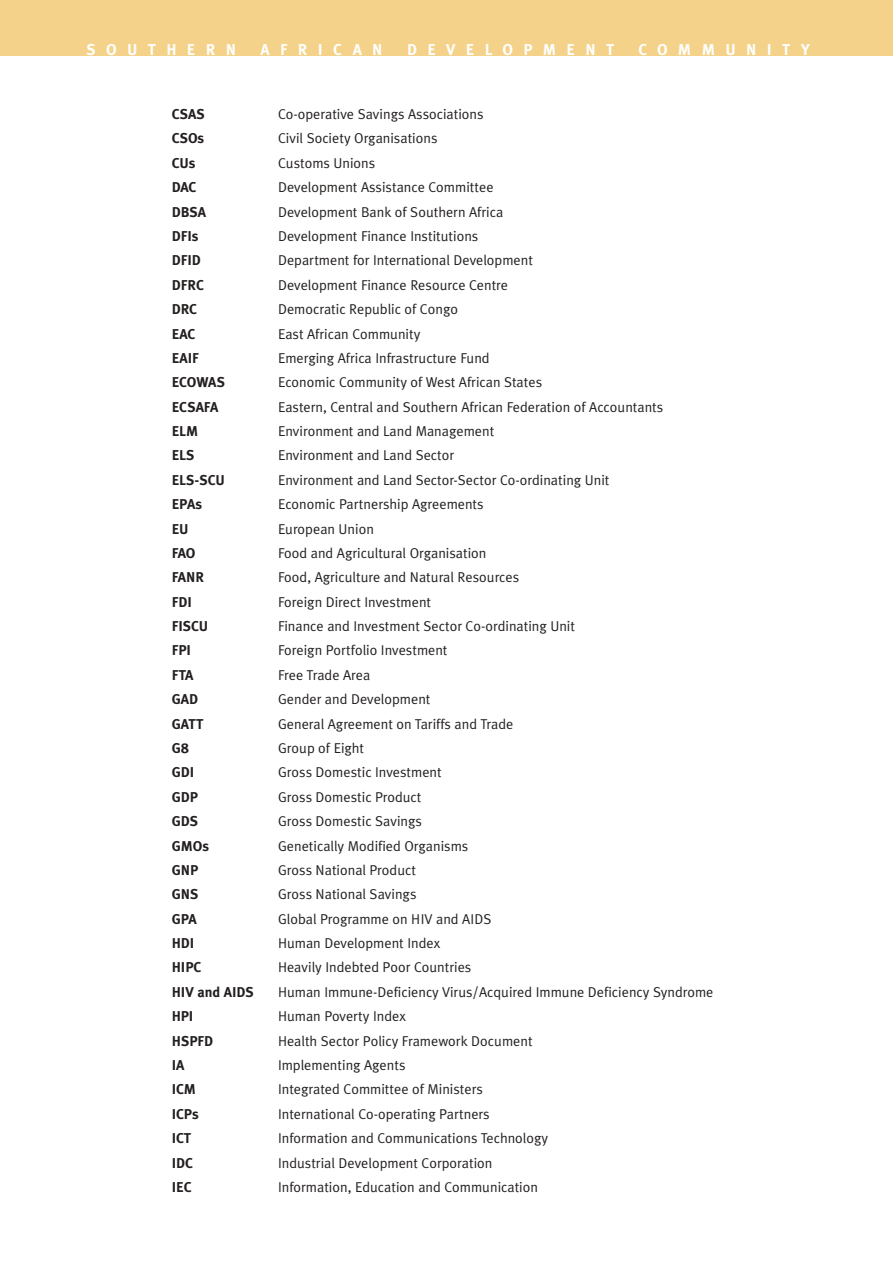
<style>
.page{position:relative;width:893px;height:1262px;background:#fff}
.page>*{position:absolute;margin:0;border:0;box-sizing:border-box;transform-origin:0 0}
.t1{font:15.75px "Meta Plus Bold Caps";letter-spacing:.66em;color:#fff}
.t2{font:14.25px "Meta Plus Normal";color:#231f1f}
.t3{font:700 14.25px "Meta Plus";color:#231f1f}
</style>
<div class="page">
<div style="left:0;top:0;width:892px;height:55px;background:#f4d28a"></div>
<p class="t1" style="left:87px;top:41px;width:151px">SOUTHERN</p>
<p class="t1" style="left:260px;top:41px;width:123px">AFRICAN</p>
<p class="t1" style="left:407px;top:41px;width:209px">DEVELOPMENT</p>
<p class="t1" style="left:638px;top:41px;width:173px">COMMUNITY</p>
<p class="t3" style="left:172px;top:109px;width:35px">CSAS</p>
<p class="t2" style="left:278px;top:109px;width:207px">Co-operative Savings Associations</p>
<p class="t3" style="left:172px;top:133px;width:34px">CSOs</p>
<p class="t2" style="left:278px;top:133px;width:161px">Civil Society Organisations</p>
<p class="t3" style="left:172px;top:158px;width:25px">CUs</p>
<p class="t2" style="left:278px;top:158px;width:99px">Customs Unions</p>
<p class="t3" style="left:172px;top:182px;width:26px">DAC</p>
<p class="t2" style="left:278px;top:182px;width:217px">Development Assistance Committee</p>
<p class="t3" style="left:172px;top:207px;width:36px">DBSA</p>
<p class="t2" style="left:278px;top:206px;width:227px">Development Bank of Southern Africa</p>
<p class="t3" style="left:172px;top:231px;width:28px">DFIs</p>
<p class="t2" style="left:278px;top:231px;width:202px">Development Finance Institutions</p>
<p class="t3" style="left:172px;top:255px;width:31px">DFID</p>
<p class="t2" style="left:278px;top:255px;width:256px">Department for International Development</p>
<p class="t3" style="left:172px;top:280px;width:34px">DFRC</p>
<p class="t2" style="left:278px;top:279px;width:232px">Development Finance Resource Centre</p>
<p class="t3" style="left:172px;top:304px;width:27px">DRC</p>
<p class="t2" style="left:278px;top:304px;width:181px">Democratic Republic of Congo</p>
<p class="t3" style="left:172px;top:328px;width:25px">EAC</p>
<p class="t2" style="left:278px;top:328px;width:144px">East African Community</p>
<p class="t3" style="left:172px;top:353px;width:29px">EAIF</p>
<p class="t2" style="left:278px;top:353px;width:213px">Emerging Africa Infrastructure Fund</p>
<p class="t3" style="left:172px;top:377px;width:55px">ECOWAS</p>
<p class="t2" style="left:278px;top:377px;width:265px">Economic Community of West African States</p>
<p class="t3" style="left:172px;top:402px;width:48px">ECSAFA</p>
<p class="t2" style="left:278px;top:401px;width:387px">Eastern, Central and Southern African Federation of Accountants</p>
<p class="t3" style="left:172px;top:426px;width:28px">ELM</p>
<p class="t2" style="left:278px;top:426px;width:218px">Environment and Land Management</p>
<p class="t3" style="left:172px;top:450px;width:24px">ELS</p>
<p class="t2" style="left:278px;top:450px;width:178px">Environment and Land Sector</p>
<p class="t3" style="left:172px;top:475px;width:55px">ELS-SCU</p>
<p class="t2" style="left:278px;top:474px;width:333px">Environment and Land Sector-Sector Co-ordinating Unit</p>
<p class="t3" style="left:172px;top:499px;width:32px">EPAs</p>
<p class="t2" style="left:278px;top:499px;width:207px">Economic Partnership Agreements</p>
<p class="t3" style="left:172px;top:523px;width:19px">EU</p>
<p class="t2" style="left:278px;top:523px;width:97px">European Union</p>
<p class="t3" style="left:172px;top:548px;width:25px">FAO</p>
<p class="t2" style="left:278px;top:548px;width:210px">Food and Agricultural Organisation</p>
<p class="t3" style="left:172px;top:572px;width:34px">FANR</p>
<p class="t2" style="left:278px;top:572px;width:243px">Food, Agriculture and Natural Resources</p>
<p class="t3" style="left:172px;top:597px;width:22px">FDI</p>
<p class="t2" style="left:278px;top:596px;width:155px">Foreign Direct Investment</p>
<p class="t3" style="left:172px;top:621px;width:38px">FISCU</p>
<p class="t2" style="left:278px;top:621px;width:298px">Finance and Investment Sector Co-ordinating Unit</p>
<p class="t3" style="left:172px;top:645px;width:21px">FPI</p>
<p class="t2" style="left:278px;top:645px;width:171px">Foreign Portfolio Investment</p>
<p class="t3" style="left:172px;top:670px;width:23px">FTA</p>
<p class="t2" style="left:278px;top:669px;width:94px">Free Trade Area</p>
<p class="t3" style="left:172px;top:694px;width:28px">GAD</p>
<p class="t2" style="left:278px;top:694px;width:154px">Gender and Development</p>
<p class="t3" style="left:172px;top:718px;width:33px">GATT</p>
<p class="t2" style="left:278px;top:718px;width:237px">General Agreement on Tariffs and Trade</p>
<p class="t3" style="left:172px;top:743px;width:19px">G8</p>
<p class="t2" style="left:278px;top:743px;width:88px">Group of Eight</p>
<p class="t3" style="left:172px;top:767px;width:24px">GDI</p>
<p class="t2" style="left:278px;top:767px;width:165px">Gross Domestic Investment</p>
<p class="t3" style="left:172px;top:792px;width:28px">GDP</p>
<p class="t2" style="left:278px;top:791px;width:145px">Gross Domestic Product</p>
<p class="t3" style="left:172px;top:816px;width:28px">GDS</p>
<p class="t2" style="left:278px;top:816px;width:145px">Gross Domestic Savings</p>
<p class="t3" style="left:172px;top:840px;width:39px">GMOs</p>
<p class="t2" style="left:278px;top:840px;width:192px">Genetically Modified Organisms</p>
<p class="t3" style="left:172px;top:865px;width:28px">GNP</p>
<p class="t2" style="left:278px;top:864px;width:139px">Gross National Product</p>
<p class="t3" style="left:172px;top:889px;width:28px">GNS</p>
<p class="t2" style="left:278px;top:889px;width:140px">Gross National Savings</p>
<p class="t3" style="left:172px;top:913px;width:27px">GPA</p>
<p class="t2" style="left:278px;top:913px;width:215px">Global Programme on HIV and AIDS</p>
<p class="t3" style="left:172px;top:938px;width:24px">HDI</p>
<p class="t2" style="left:278px;top:938px;width:163px">Human Development Index</p>
<p class="t3" style="left:172px;top:962px;width:31px">HIPC</p>
<p class="t2" style="left:278px;top:962px;width:195px">Heavily Indebted Poor Countries</p>
<p class="t3" style="left:172px;top:987px;width:84px">HIV and AIDS</p>
<p class="t2" style="left:278px;top:986px;width:437px">Human Immune-Deficiency Virus/Acquired Immune Deficiency Syndrome</p>
<p class="t3" style="left:172px;top:1011px;width:23px">HPI</p>
<p class="t2" style="left:278px;top:1011px;width:129px">Human Poverty Index</p>
<p class="t3" style="left:172px;top:1035px;width:43px">HSPFD</p>
<p class="t2" style="left:278px;top:1035px;width:256px">Health Sector Policy Framework Document</p>
<p class="t3" style="left:172px;top:1060px;width:14px">IA</p>
<p class="t2" style="left:278px;top:1059px;width:129px">Implementing Agents</p>
<p class="t3" style="left:172px;top:1084px;width:26px">ICM</p>
<p class="t2" style="left:278px;top:1084px;width:206px">Integrated Committee of Ministers</p>
<p class="t3" style="left:172px;top:1108px;width:29px">ICPs</p>
<p class="t2" style="left:278px;top:1108px;width:213px">International Co-operating Partners</p>
<p class="t3" style="left:172px;top:1133px;width:21px">ICT</p>
<p class="t2" style="left:278px;top:1133px;width:272px">Information and Communications Technology</p>
<p class="t3" style="left:172px;top:1157px;width:23px">IDC</p>
<p class="t2" style="left:278px;top:1157px;width:216px">Industrial Development Corporation</p>
<p class="t3" style="left:172px;top:1182px;width:21px">IEC</p>
<p class="t2" style="left:278px;top:1181px;width:261px">Information, Education and Communication</p>
</div>
